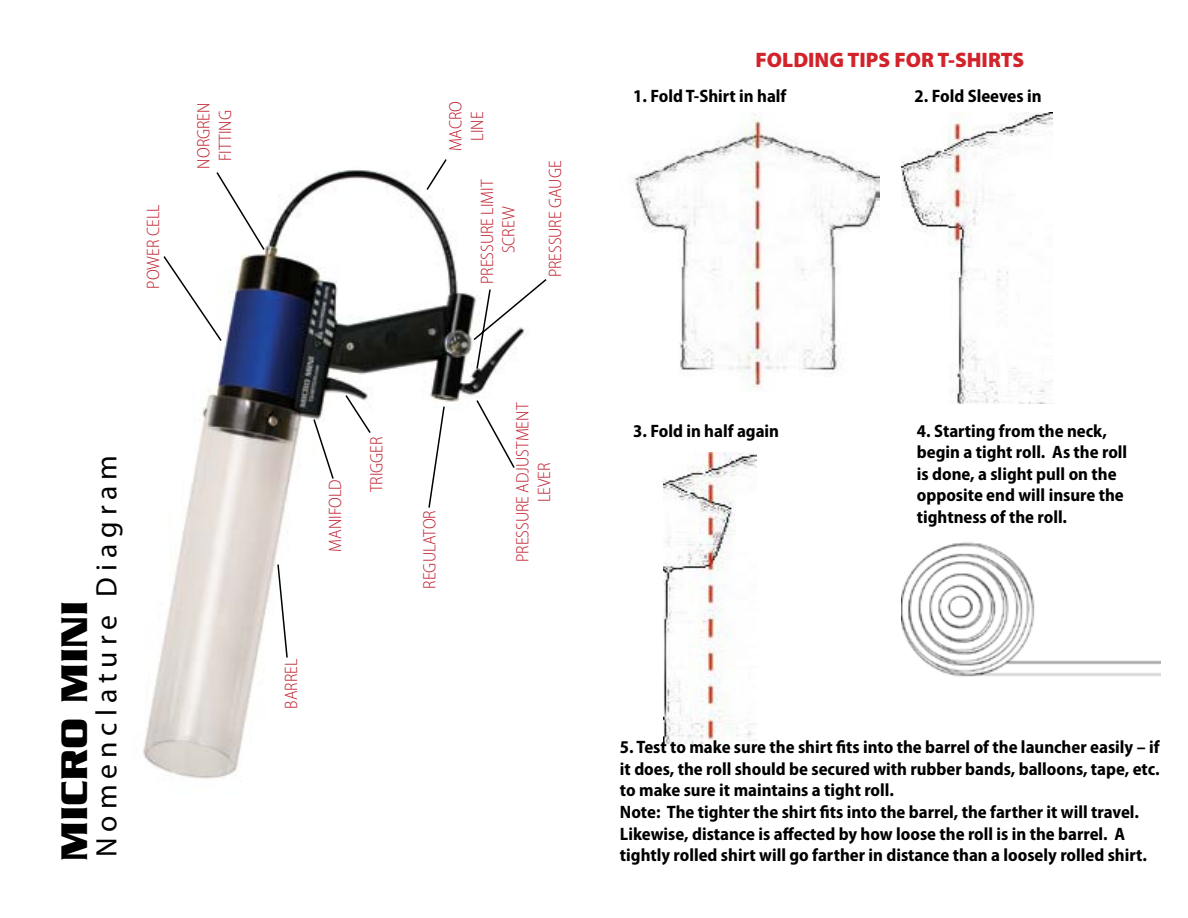
<style>
.page{position:relative;width:1188px;height:918px;background:#fff}
.page>*{position:absolute;margin:0;border:0;box-sizing:border-box;transform-origin:0 0}
.t1{font:700 40.05px "Serpentine";color:#000}
.t2{font:29.7px "Myriad Pro";letter-spacing:.2em;color:#000}
.t3{font:900 21px "Myriad Pro";color:#d2232a}
.t4{font:700 semi-condensed 18px/21.6px "Myriad Pro";color:#000}
.t5{font:300 semi-condensed 18px/21.6px "Myriad Pro";color:#be1e2d;text-align:center}
</style>
<div class="page">
<img style="left:664px;top:453px;width:92px;height:290px">
<img style="left:631px;top:114px;width:249px;height:277px">
<img style="left:901px;top:113px;width:152px;height:291px">
<img style="left:901px;top:542px;width:260px;height:135px">
<img style="left:143px;top:647px;width:114px;height:132px">
<svg style="left:162px;top:159px;width:385px;height:500px"></svg>
<p class="t5" style="left:142px;top:289px;width:85px;rotate:-90deg">POWER CELL</p>
<p class="t5" style="left:193px;top:169px;width:67px;rotate:-90deg">NORGREN<br>FITTING</p>
<p class="t5" style="left:445px;top:151px;width:52px;rotate:-90deg">MACRO<br>LINE</p>
<p class="t5" style="left:476px;top:284px;width:106px;rotate:-90deg">PRESSURE LIMIT<br>SCREW</p>
<p class="t5" style="left:544px;top:277px;width:118px;rotate:-90deg">PRESSURE GAUGE</p>
<h1 class="t1" style="left:51px;top:861px;width:262px;rotate:-90deg">MICRO MINI</h1>
<h2 class="t2" style="left:88px;top:857px;width:403px;rotate:-90deg">Nomenclature Diagram</h2>
<p class="t5" style="left:324px;top:552px;width:74px;rotate:-90deg">MANIFOLD</p>
<p class="t5" style="left:366px;top:492px;width:57px;rotate:-90deg">TRIGGER</p>
<p class="t5" style="left:280px;top:709px;width:51px;rotate:-90deg">BARREL</p>
<p class="t5" style="left:419px;top:589px;width:80px;rotate:-90deg">REGULATOR</p>
<p class="t5" style="left:512px;top:562px;width:161px;rotate:-90deg">PRESSURE ADJUSTMENT<br>LEVER</p>
<p class="t3" style="left:755px;top:46px;width:270px">FOLDING TIPS FOR T-SHIRTS</p>
<p class="t4" style="left:633px;top:84px;width:155px">1. Fold T-Shirt in half</p>
<p class="t4" style="left:915px;top:84px;width:129px">2. Fold Sleeves in</p>
<p class="t4" style="left:633px;top:419px;width:147px">3. Fold in half again</p>
<p class="t4" style="left:917px;top:419px;width:212px">4. Starting from the neck, begin a tight roll. As the roll is done, a slight pull on the opposite end will insure the tightness of the roll.</p>
<p class="t4" style="left:620px;top:736px;width:541px">5. Test to make sure the shirt fits into the barrel of the launcher easily – if it does, the roll should be secured with rubber bands, balloons, tape, etc. to make sure it maintains a tight roll.<br>Note: The tighter the shirt fits into the barrel, the farther it will travel.<br>Likewise, distance is affected by how loose the roll is in the barrel. A tightly rolled shirt will go farther in distance than a loosely rolled shirt.</p>
</div>
